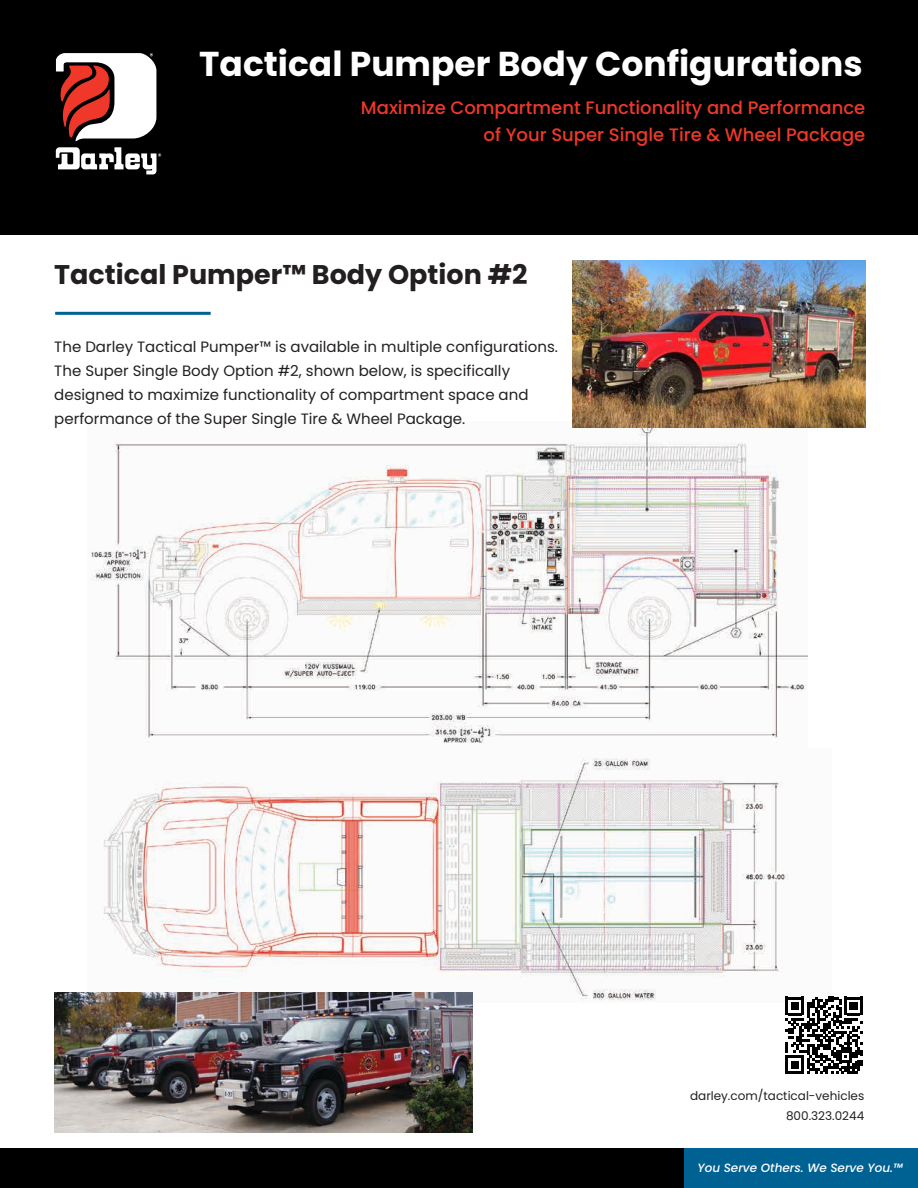
<style>
.page{position:relative;width:918px;height:1188px;background:#fff}
.page>*{position:absolute;margin:0;border:0;box-sizing:border-box;transform-origin:0 0}
.t1{font:700 34.5px "Poppins";color:#fff}
.t2{font:700 27px "Poppins";color:#231f20}
.t3{font:500 18px/27px "Poppins";color:#ef3829;text-align:right}
.t4{font:15px/24px "Poppins";color:#231f20}
.t5{font:12px/19.5px "Poppins";color:#231f20;text-align:right}
.t6{font:italic 500 12px "Poppins";color:#fff}
</style>
<div class="page">
<img style="left:91px;top:422px;width:717px;height:321px">
<img style="left:88px;top:758px;width:743px;height:244px">
<div style="left:0;top:0;width:918px;height:235px;background:#000"></div>
<div style="left:0;top:1148px;width:918px;height:40px;background:#000"></div>
<div style="left:685px;top:1148px;width:233px;height:40px;background:#006193"></div>
<svg style="left:56px;top:147px;width:105px;height:27px"></svg>
<svg style="left:56px;top:53px;width:100px;height:88px"></svg>
<svg style="left:786px;top:997px;width:77px;height:77px"></svg>
<hr style="left:55px;top:312px;width:156px;height:3px;background:#006193">
<img style="left:54px;top:993px;width:418px;height:140px">
<img style="left:573px;top:260px;width:292px;height:168px">
<h1 class="t1" style="left:199px;top:44px;width:665px">Tactical Pumper Body Configurations</h1>
<p class="t3" style="left:361px;top:94px;width:506px">Maximize Compartment Functionality and Performance of Your Super Single Tire &amp; Wheel Package</p>
<h2 class="t2" style="left:54px;top:259px;width:475px">Tactical Pumper™ Body Option #2</h2>
<p class="t4" style="left:54px;top:335px;width:505px">The Darley Tactical Pumper™ is available in multiple configurations.<br>The Super Single Body Option #2, shown below, is specifically designed to maximize functionality of compartment space and performance of the Super Single Tire &amp; Wheel Package.</p>
<p class="t5" style="left:690px;top:1086px;width:176px">darley.com/tactical-vehicles<br>800.323.0244</p>
<p class="t6" style="left:697px;top:1160px;width:207px">You Serve Others. We Serve You.™</p>
</div>
